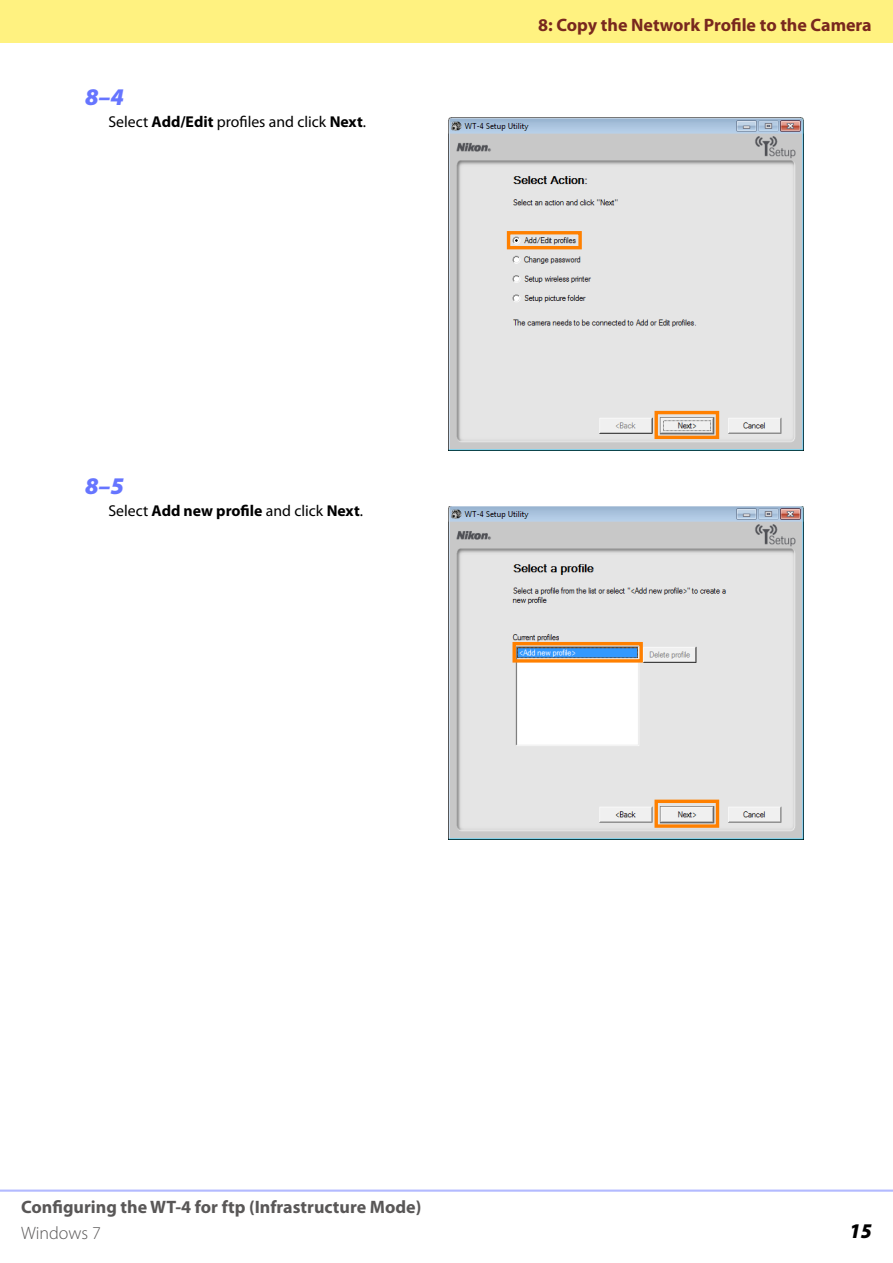
<style>
.page{position:relative;width:893px;height:1263px;background:#fff}
.page>*{position:absolute;margin:0;border:0;box-sizing:border-box;transform-origin:0 0}
.t1{font:italic 900 24px "Myriad Pro";color:#6675ff}
.t2{font:italic 900 semi-condensed 21px "Myriad Pro";color:#000}
.t3{font:700 18px "Myriad Pro";color:#595757}
.t4{font:700 18px "Myriad Pro";color:#79281e}
.t5{font:300 18px "Myriad Pro";color:#595757}
.t6{font:15.75px "Myriad Pro";color:#000}
.t7{font:700 15.75px "Myriad Pro";color:#000}
.s1{font-weight:700}
.s2{font-weight:400}
</style>
<div class="page">
<div style="left:0;top:0;width:893px;height:43px;background:#fff280"></div>
<hr style="left:0;top:1190px;width:893px;height:2px;background:#b3baff">
<img style="left:449px;top:117px;width:354px;height:333px">
<svg style="left:505px;top:229px;width:216px;height:212px;background:#e1ddda"></svg>
<img style="left:449px;top:506px;width:354px;height:333px">
<svg style="left:511px;top:640px;width:210px;height:189px"></svg>
<h1 class="t1" style="left:85px;top:88px;width:40px">8–4</h1>
<p class="t6" style="left:108px;top:116px;width:259px">Select <span class="s1">Add/Edit</span> profiles and click <span class="s1">Next</span>.</p>
<h1 class="t1" style="left:85px;top:477px;width:40px">8–5</h1>
<p class="t7" style="left:108px;top:504px;width:256px"><span class="s2">Select</span> Add new profile <span class="s2">and click</span> Next<span class="s2">.</span></p>
<p class="t4" style="left:538px;top:18px;width:335px">8: Copy the Network Profile to the Camera</p>
<p class="t3" style="left:21px;top:1200px;width:402px">Configuring the WT-4 for ftp (Infrastructure Mode)</p>
<p class="t5" style="left:21px;top:1226px;width:81px">Windows 7</p>
<p class="t2" style="left:849px;top:1219px;width:24px">15</p>
</div>
